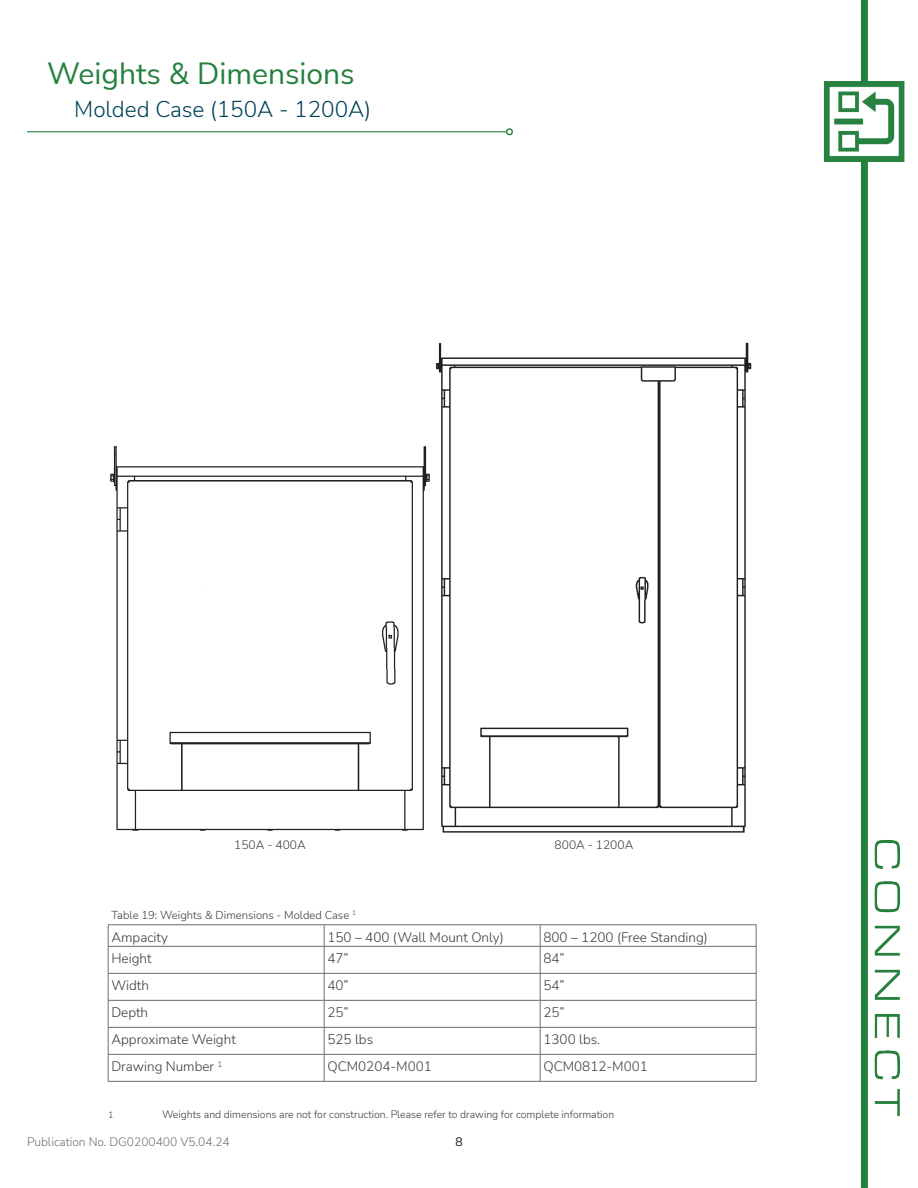
<style>
.page{position:relative;width:918px;height:1188px;background:#fff}
.page>*{position:absolute;margin:0;border:0;box-sizing:border-box;transform-origin:0 0}
.Connect_Main_Heading{font:30px "Nunito Sans";color:#26803d}
.Sub_Heading{font:300 22.5px "Nunito Sans";color:#004359}
.Selection_Guide_Table_Font{font:300 13.5px "Nunito Sans";color:#3a3a3a}
.t1{font:300 12px "Nunito Sans";color:#6d6d6d}
.t2{font:300 12px "Nunito Sans";color:#3a3a3a}
.Selection_Guide_Table_Font-2{font:300 11.25px "Nunito Sans";color:#3a3a3a}
.t3{font:300 10.5px "Nunito Sans";color:#3a3a3a}
.t4{font:300 9px "Nunito Sans";color:#3a3a3a}
</style>
<div class="page">
<hr style="left:27px;top:131px;width:480px;height:1px;background:#26803d">
<div style="left:506px;top:128px;width:7px;height:7px;border:1px solid #26803d;border-radius:50%"></div>
<img style="left:823px;top:0;width:82px;height:1188px">
<img style="left:110px;top:446px;width:320px;height:385px">
<img style="left:436px;top:342px;width:316px;height:491px">
<svg style="left:108px;top:925px;width:1px;height:156px"></svg>
<hr style="left:108px;top:924px;width:216px;height:1px;background:#6d6d6d">
<hr style="left:324px;top:924px;width:216px;height:1px;background:#6d6d6d">
<hr style="left:540px;top:924px;width:216px;height:1px;background:#6d6d6d">
<svg style="left:324px;top:925px;width:1px;height:156px"></svg>
<svg style="left:540px;top:925px;width:1px;height:156px"></svg>
<svg style="left:756px;top:925px;width:1px;height:156px"></svg>
<hr style="left:108px;top:946px;width:216px;height:1px;background:#6d6d6d">
<hr style="left:324px;top:946px;width:216px;height:1px;background:#6d6d6d">
<hr style="left:540px;top:946px;width:216px;height:1px;background:#6d6d6d">
<hr style="left:108px;top:973px;width:216px;height:1px;background:#6d6d6d">
<hr style="left:324px;top:973px;width:216px;height:1px;background:#6d6d6d">
<hr style="left:540px;top:973px;width:216px;height:1px;background:#6d6d6d">
<hr style="left:108px;top:1000px;width:216px;height:1px;background:#6d6d6d">
<hr style="left:324px;top:1000px;width:216px;height:1px;background:#6d6d6d">
<hr style="left:540px;top:1000px;width:216px;height:1px;background:#6d6d6d">
<hr style="left:108px;top:1027px;width:216px;height:1px;background:#6d6d6d">
<hr style="left:324px;top:1027px;width:216px;height:1px;background:#6d6d6d">
<hr style="left:540px;top:1027px;width:216px;height:1px;background:#6d6d6d">
<hr style="left:108px;top:1054px;width:216px;height:1px;background:#6d6d6d">
<hr style="left:324px;top:1054px;width:216px;height:1px;background:#6d6d6d">
<hr style="left:540px;top:1054px;width:216px;height:1px;background:#6d6d6d">
<hr style="left:108px;top:1081px;width:216px;height:1px;background:#6d6d6d">
<hr style="left:324px;top:1081px;width:216px;height:1px;background:#6d6d6d">
<hr style="left:540px;top:1081px;width:216px;height:1px;background:#6d6d6d">
<p class="Connect_Main_Heading" style="left:47px;top:53px;width:309px">Weights &amp; Dimensions</p>
<p class="Sub_Heading" style="left:74px;top:94px;width:299px">Molded Case (150A - 1200A)</p>
<p class="t2" style="left:234px;top:837px;width:73px">150A - 400A</p>
<p class="t2" style="left:555px;top:837px;width:80px">800A - 1200A</p>
<p class="Selection_Guide_Table_Font-2" style="left:111px;top:907px;width:246px">Table 19: Weights &amp; Dimensions - Molded Case <sup>1</sup></p>
<p class="Selection_Guide_Table_Font" style="left:111px;top:928px;width:58px">Ampacity</p>
<p class="Selection_Guide_Table_Font" style="left:327px;top:928px;width:178px">150 – 400 (Wall Mount Only)</p>
<p class="Selection_Guide_Table_Font" style="left:543px;top:928px;width:166px">800 – 1200 (Free Standing)</p>
<p class="Selection_Guide_Table_Font" style="left:111px;top:949px;width:42px">Height</p>
<p class="Selection_Guide_Table_Font" style="left:327px;top:949px;width:23px">47”</p>
<p class="Selection_Guide_Table_Font" style="left:543px;top:949px;width:23px">84”</p>
<p class="Selection_Guide_Table_Font" style="left:111px;top:976px;width:39px">Width</p>
<p class="Selection_Guide_Table_Font" style="left:327px;top:976px;width:23px">40”</p>
<p class="Selection_Guide_Table_Font" style="left:543px;top:976px;width:23px">54”</p>
<p class="Selection_Guide_Table_Font" style="left:111px;top:1003px;width:38px">Depth</p>
<p class="Selection_Guide_Table_Font" style="left:327px;top:1003px;width:23px">25”</p>
<p class="Selection_Guide_Table_Font" style="left:543px;top:1003px;width:23px">25”</p>
<p class="Selection_Guide_Table_Font" style="left:111px;top:1030px;width:126px">Approximate Weight</p>
<p class="Selection_Guide_Table_Font" style="left:327px;top:1030px;width:47px">525 lbs</p>
<p class="Selection_Guide_Table_Font" style="left:543px;top:1030px;width:58px">1300 lbs.</p>
<p class="Selection_Guide_Table_Font" style="left:111px;top:1057px;width:112px">Drawing Number <sup>1</sup></p>
<p class="Selection_Guide_Table_Font" style="left:327px;top:1057px;width:106px">QCM0204-M001</p>
<p class="Selection_Guide_Table_Font" style="left:543px;top:1057px;width:106px">QCM0812-M001</p>
<p class="t4" style="left:108px;top:1108px;width:7px">1</p>
<p class="t3" style="left:162px;top:1107px;width:454px">Weights and dimensions are not for construction. Please refer to drawing for complete information</p>
<p class="t1" style="left:27px;top:1134px;width:204px">Publication No. DG0200400 V5.04.24</p>
<p class="t2" style="left:455px;top:1134px;width:9px">8</p>
</div>
